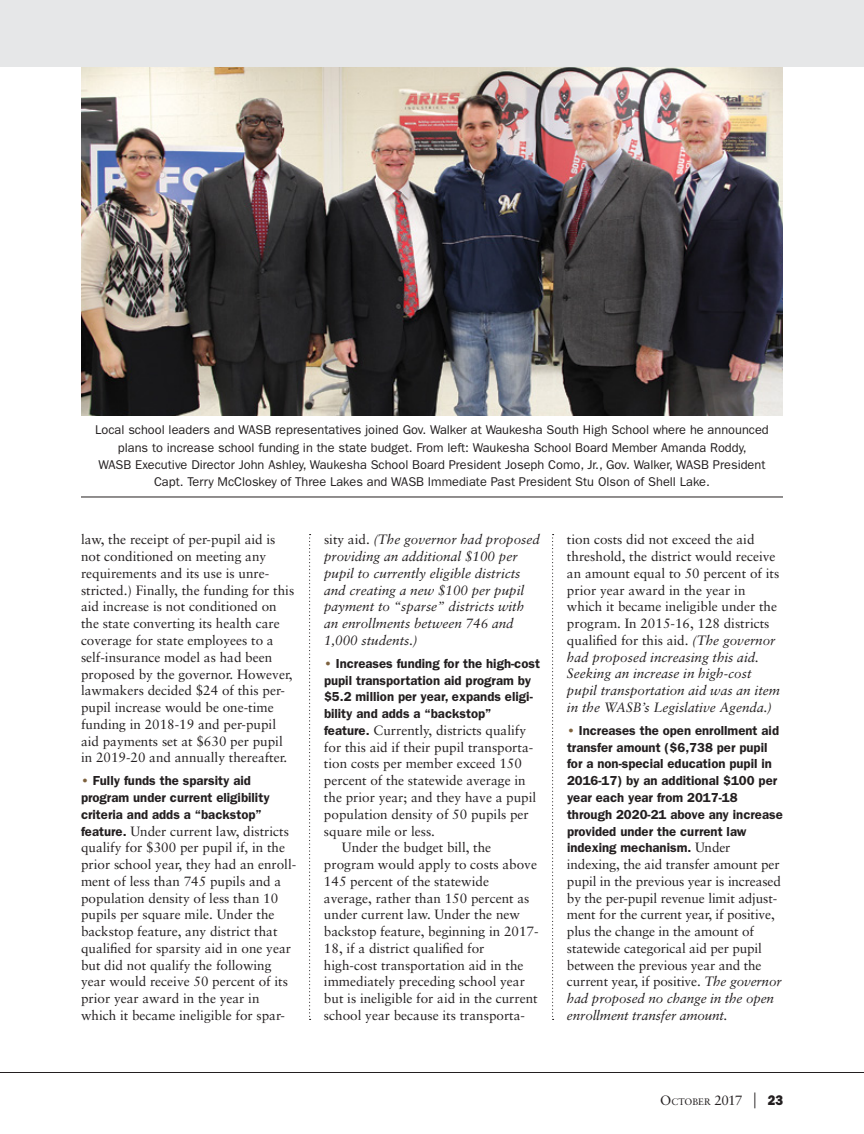
<style>
.page{position:relative;width:864px;height:1134px;background:#fff}
.page>*{position:absolute;margin:0;border:0;box-sizing:border-box;transform-origin:0 0}
.t1{font:13.5px/16.8px "Sabon";color:#231f20}
.t2{font:italic 13.5px/16.8px "Sabon";color:#231f20}
.t3{font:600 13.2px/16.8px "Franklin Gothic";color:#231f20}
.t4{font:12.75px/17.2px "Franklin Gothic";color:#231f20;text-align:center}
.t5{font:9.45px "Sabon";color:#231f20}
.s1{color:#7d613e}
.s2{font-family:"Franklin Gothic";font-weight:600;font-size:13.2px}
.s3{font-style:normal}
.s4{font-style:italic}
.s5{font-family:"Sabon";font-weight:400;font-size:13.5px}
.s6{font-size:13.5px}
.s7{font-size:20.25px}
.s8{font-family:"Franklin Gothic";font-weight:800;font-size:14.1px}
</style>
<div class="page">
<img style="left:81px;top:68px;width:702px;height:348px">
<hr style="left:81px;top:497px;width:702px;height:1px;background:#231f20">
<div style="left:0;top:0;width:864px;height:68px;background:#e6e7e8"></div>
<svg style="left:552px;top:534px;width:2px;height:486px"></svg>
<svg style="left:309px;top:534px;width:2px;height:486px"></svg>
<hr style="left:0;top:1072px;width:864px;height:1px;background:#231f20">
<p class="t4" style="left:95px;top:422px;width:675px">Local school leaders and WASB representatives joined Gov. Walker at Waukesha South High School where he announced plans to increase school funding in the state budget. From left: Waukesha School Board Member Amanda Roddy,<br>WASB Executive Director John Ashley, Waukesha School Board President Joseph Como, Jr., Gov. Walker, WASB President Capt. Terry McCloskey of Three Lakes and WASB Immediate Past President Stu Olson of Shell Lake.</p>
<p class="t1" style="left:81px;top:531px;width:215px">law, the receipt of per-pupil aid is not conditioned on meeting any requirements and its use is unre&shy;stricted.) Finally, the funding for this aid increase is not conditioned on the state converting its health care coverage for state employees to a self-insurance model as had been proposed by the governor. However, lawmakers decided $24 of this per&shy;pupil increase would be one-time funding in 2018-19 and per-pupil aid payments set at $630 per pupil in 2019-20 and annually thereafter.</p>
<p class="t3" style="left:81px;top:772px;width:190px"><span class="s1">•</span> Fully funds the sparsity aid program under current eligibility criteria and adds a “backstop”</p>
<p class="t1" style="left:81px;top:822px;width:217px"><span class="s2">feature.</span> Under current law, districts qualify for $300 per pupil if, in the prior school year, they had an enroll&shy;ment of less than 745 pupils and a population density of less than 10 pupils per square mile. Under the backstop feature, any district that qualified for sparsity aid in one year but did not qualify the following year would receive 50 percent of its prior year award in the year in which it became ineligible for spar-</p>
<p class="t2" style="left:324px;top:531px;width:218px"><span class="s3">sity aid.</span> (The governor had proposed providing an additional $100 per pupil to currently eligible districts and creating a new $100 per pupil payment to “sparse” districts with an enrollments between 746 and<br>1,000 students.)</p>
<p class="t3" style="left:324px;top:655px;width:217px"><span class="s1">•</span> Increases funding for the high-cost pupil transportation aid program by $5.2 million per year, expands eligi&shy;bility and adds a “backstop”</p>
<p class="t1" style="left:324px;top:722px;width:204px"><span class="s2">feature.</span> Currently, districts qualify</p>
<p class="t1" style="left:324px;top:738px;width:211px">for this aid if their pupil transporta-</p>
<p class="t1" style="left:324px;top:755px;width:199px">tion costs per member exceed 150</p>
<p class="t1" style="left:324px;top:772px;width:203px">percent of the statewide average in</p>
<p class="t1" style="left:324px;top:789px;width:214px">the prior year; and they have a pupil</p>
<p class="t1" style="left:324px;top:806px;width:206px">population density of 50 pupils per</p>
<p class="t1" style="left:324px;top:822px;width:113px">square mile or less.</p>
<p class="t1" style="left:342px;top:839px;width:151px">Under the budget bill, the</p>
<p class="t1" style="left:324px;top:856px;width:215px">program would apply to costs above</p>
<p class="t1" style="left:324px;top:873px;width:167px">145 percent of the statewide</p>
<p class="t1" style="left:324px;top:889px;width:207px">average, rather than 150 percent as</p>
<p class="t1" style="left:324px;top:906px;width:198px">under current law. Under the new</p>
<p class="t1" style="left:324px;top:923px;width:216px">backstop feature, beginning in 2017-</p>
<p class="t1" style="left:324px;top:940px;width:162px">18, if a district qualified for</p>
<p class="t1" style="left:324px;top:956px;width:201px">high-cost transportation aid in the</p>
<p class="t1" style="left:324px;top:973px;width:202px">immediately preceding school year</p>
<p class="t1" style="left:324px;top:990px;width:215px">but is ineligible for aid in the current</p>
<p class="t1" style="left:324px;top:1007px;width:203px">school year because its transporta-</p>
<p class="t1" style="left:567px;top:531px;width:215px">tion costs did not exceed the aid threshold, the district would receive an amount equal to 50 percent of its prior year award in the year in which it became ineligible under the program. In 2015-16, 128 districts qualified for this aid. <span class="s4">(The governor had proposed increasing this aid.<br>Seeking an increase in high-cost pupil transportation aid was an item in the WASB’s Legislative Agenda.)</span></p>
<p class="t3" style="left:567px;top:722px;width:217px"><span class="s1">•</span> Increases the open enrollment aid transfer amount ($6,738 per pupil for a non-special education pupil in<br>2016-17) by an additional $100 per year each year from 2017-18 through 2020-21 above any increase provided under the current law indexing mechanism. <span class="s5">Under</span></p>
<p class="t1" style="left:567px;top:856px;width:216px">indexing, the aid transfer amount per pupil in the previous year is increased by the per-pupil revenue limit adjust&shy;ment for the current year, if positive, plus the change in the amount of statewide categorical aid per pupil between the previous year and the current year, if positive. <span class="s4">The governor had proposed no change in the open enrollment transfer amount.</span></p>
<p class="t5" style="left:660px;top:1097px;width:124px"><span class="s6">O</span> CTOBER <span class="s6">2017</span> <span class="s7">|</span> <span class="s8">23</span></p>
</div>
